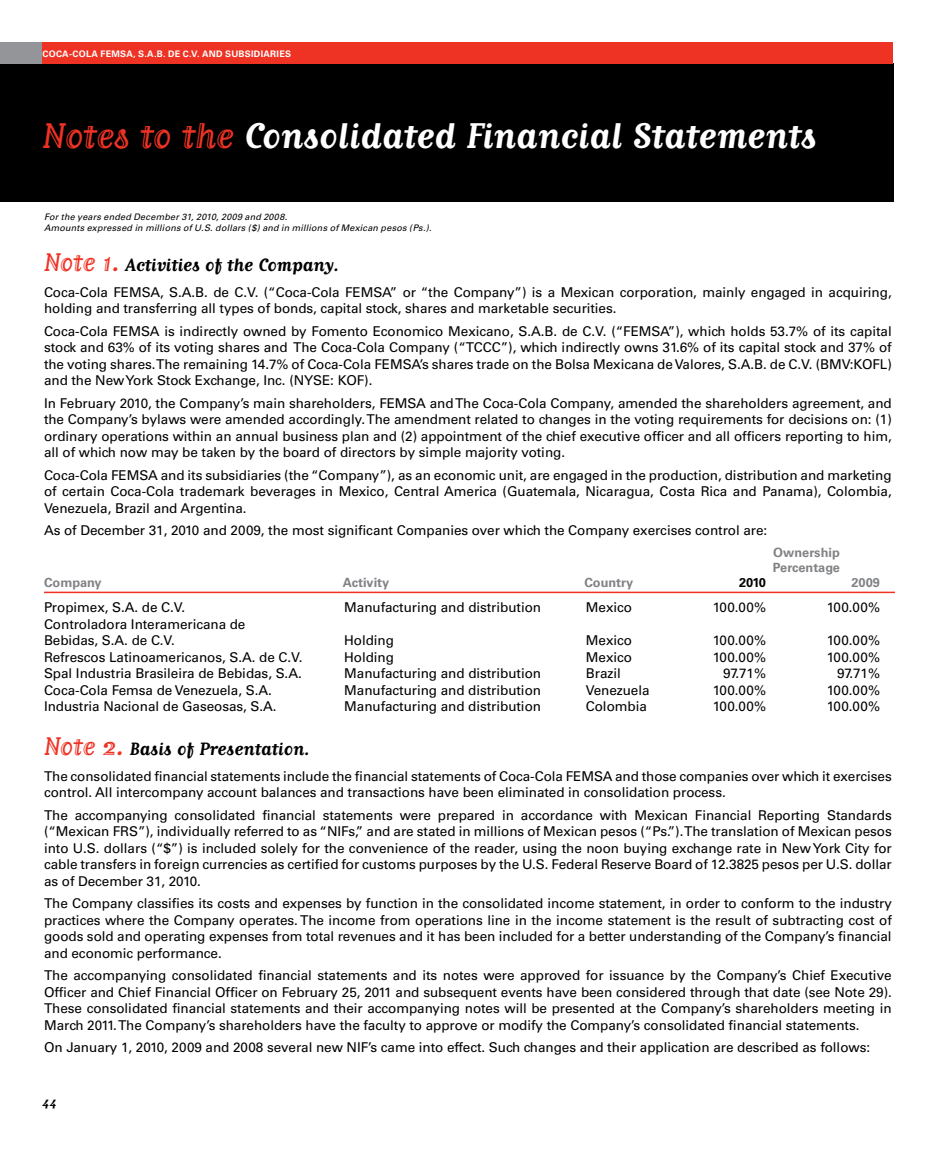
<style>
.page{position:relative;width:936px;height:1149px;background:#fff}
.page>*{position:absolute;margin:0;border:0;box-sizing:border-box;transform-origin:0 0}
.t1{font:700 42px "Matrix Script";letter-spacing:.005em;color:#fff}
.t2{font:700 21px "Matrix Script";color:#000}
.t3{font:700 15px "Matrix Script";color:#000}
.t4{font:13.5px/16.5px "Univers";letter-spacing:-.005em;color:#000;text-align:justify}
.t5{font:700 12.75px/15.3px "Univers";color:#808285}
.t6{font:700 12.75px "Univers";color:#000}
.t7{font:italic 9px/10.8px "Univers";letter-spacing:.02em;color:#000}
.t8{font:700 9px "Univers";letter-spacing:.03em;color:#fff}
.s1{font-family:"Matrix Inline Script";font-weight:400;color:#ee3224}
.s2{font-family:"Matrix Inline Script";font-weight:400;font-size:30px;color:#ee3224}
</style>
<div class="page">
<div style="left:0;top:64px;width:893px;height:138px;background:#000"></div>
<div style="left:0;top:43px;width:43px;height:21px;background:#939598"></div>
<div style="left:43px;top:43px;width:850px;height:21px;background:#ee3224"></div>
<hr style="left:44px;top:591px;width:850px;height:2px;background:#ee3224">
<p class="t8" style="left:43px;top:48px;width:250px">COCA-COLA FEMSA, S.A.B. DE C.V. AND SUBSIDIARIES</p>
<h1 class="t1" style="left:43px;top:114px;width:775px"><span class="s1">Notes to the</span> Consolidated Financial Statements</h1>
<p class="t7" style="left:44px;top:211px;width:389px">For the years ended December 31, 2010, 2009 and 2008.<br>Amounts expressed in millions of U.S. dollars ($) and in millions of Mexican pesos (Ps.).</p>
<h2 class="t2" style="left:44px;top:254px;width:297px"><span class="s2">Note 1.</span> Activities of the Company.</h2>
<p class="t4" style="left:44px;top:284px;width:849px">Coca-Cola FEMSA, S.A.B. de C.V. (“Coca-Cola FEMSA” or “the Company”) is a Mexican corporation, mainly engaged in acquiring, holding and transferring all types of bonds, capital stock, shares and marketable securities.</p>
<p class="t4" style="left:44px;top:323px;width:849px">Coca-Cola FEMSA is indirectly owned by Fomento Economico Mexicano, S.A.B. de C.V. (“FEMSA”), which holds 53.7% of its capital stock and 63% of its voting shares and The Coca-Cola Company (“TCCC”), which indirectly owns 31.6% of its capital stock and 37% of the voting shares. The remaining 14.7% of Coca-Cola FEMSA’s shares trade on the Bolsa Mexicana de Valores, S.A.B. de C.V. (BMV:KOFL) and the New York Stock Exchange, Inc. (NYSE: KOF).</p>
<p class="t4" style="left:44px;top:395px;width:849px">In February 2010, the Company’s main shareholders, FEMSA and The Coca-Cola Company, amended the shareholders agreement, and the Company’s bylaws were amended accordingly. The amendment related to changes in the voting requirements for decisions on: (1) ordinary operations within an annual business plan and (2) appointment of the chief executive officer and all officers reporting to him, all of which now may be taken by the board of directors by simple majority voting.</p>
<p class="t4" style="left:44px;top:467px;width:849px">Coca-Cola FEMSA and its subsidiaries (the “Company”), as an economic unit, are engaged in the production, distribution and marketing of certain Coca-Cola trademark beverages in Mexico, Central America (Guatemala, Nicaragua, Costa Rica and Panama), Colombia, Venezuela, Brazil and Argentina.</p>
<p class="t4" style="left:44px;top:522px;width:724px">As of December 31, 2010 and 2009, the most significant Companies over which the Company exercises control are:</p>
<p class="t5" style="left:773px;top:544px;width:69px">Ownership<br>Percentage</p>
<p class="t5" style="left:44px;top:575px;width:59px">Company</p>
<p class="t5" style="left:343px;top:575px;width:48px">Activity</p>
<p class="t5" style="left:584px;top:575px;width:50px">Country</p>
<p class="t6" style="left:739px;top:575px;width:28px">2010</p>
<p class="t5" style="left:851px;top:575px;width:30px">2009</p>
<p class="t4" style="left:44px;top:599px;width:143px">Propimex, S.A. de C.V.</p>
<p class="t4" style="left:344px;top:599px;width:198px">Manufacturing and distribution</p>
<p class="t4" style="left:586px;top:599px;width:48px">Mexico</p>
<p class="t4" style="left:712px;top:599px;width:55px">100.00%</p>
<p class="t4" style="left:826px;top:599px;width:55px">100.00%</p>
<p class="t4" style="left:44px;top:615px;width:203px">Controladora Interamericana de<br>Bebidas, S.A. de C.V.</p>
<p class="t4" style="left:344px;top:632px;width:51px">Holding</p>
<p class="t4" style="left:586px;top:632px;width:48px">Mexico</p>
<p class="t4" style="left:712px;top:632px;width:55px">100.00%</p>
<p class="t4" style="left:826px;top:632px;width:55px">100.00%</p>
<p class="t4" style="left:44px;top:648px;width:260px">Refrescos Latinoamericanos, S.A. de C.V.</p>
<p class="t4" style="left:344px;top:648px;width:51px">Holding</p>
<p class="t4" style="left:586px;top:648px;width:48px">Mexico</p>
<p class="t4" style="left:712px;top:648px;width:55px">100.00%</p>
<p class="t4" style="left:826px;top:648px;width:55px">100.00%</p>
<p class="t4" style="left:44px;top:665px;width:259px">Spal Industria Brasileira de Bebidas, S.A.</p>
<p class="t4" style="left:344px;top:665px;width:198px">Manufacturing and distribution</p>
<p class="t4" style="left:586px;top:665px;width:36px">Brazil</p>
<p class="t4" style="left:723px;top:665px;width:44px">97.71%</p>
<p class="t4" style="left:837px;top:665px;width:44px">97.71%</p>
<p class="t4" style="left:44px;top:681px;width:229px">Coca-Cola Femsa de Venezuela, S.A.</p>
<p class="t4" style="left:344px;top:681px;width:198px">Manufacturing and distribution</p>
<p class="t4" style="left:586px;top:681px;width:65px">Venezuela</p>
<p class="t4" style="left:712px;top:681px;width:55px">100.00%</p>
<p class="t4" style="left:826px;top:681px;width:55px">100.00%</p>
<p class="t4" style="left:44px;top:698px;width:234px">Industria Nacional de Gaseosas, S.A.</p>
<p class="t4" style="left:344px;top:698px;width:198px">Manufacturing and distribution</p>
<p class="t4" style="left:586px;top:698px;width:63px">Colombia</p>
<p class="t4" style="left:712px;top:698px;width:55px">100.00%</p>
<p class="t4" style="left:826px;top:698px;width:55px">100.00%</p>
<h2 class="t2" style="left:44px;top:738px;width:267px"><span class="s2">Note 2.</span> Basis of Presentation.</h2>
<p class="t4" style="left:44px;top:767px;width:849px">The consolidated financial statements include the financial statements of Coca-Cola FEMSA and those companies over which it exercises control. All intercompany account balances and transactions have been eliminated in consolidation process.</p>
<p class="t4" style="left:44px;top:806px;width:849px">The accompanying consolidated financial statements were prepared in accordance with Mexican Financial Reporting Standards (“Mexican FRS”), individually referred to as “NIFs,” and are stated in millions of Mexican pesos (“Ps.”). The translation of Mexican pesos into U.S. dollars (“$”) is included solely for the convenience of the reader, using the noon buying exchange rate in New York City for cable transfers in foreign currencies as certified for customs purposes by the U.S. Federal Reserve Board of 12.3825 pesos per U.S. dollar as of December 31, 2010.</p>
<p class="t4" style="left:44px;top:894px;width:849px">The Company classifies its costs and expenses by function in the consolidated income statement, in order to conform to the industry practices where the Company operates. The income from operations line in the income statement is the result of subtracting cost of goods sold and operating expenses from total revenues and it has been included for a better understanding of the Company’s financial and economic performance.</p>
<p class="t4" style="left:44px;top:966px;width:849px">The accompanying consolidated financial statements and its notes were approved for issuance by the Company’s Chief Executive Officer and Chief Financial Officer on February 25, 2011 and subsequent events have been considered through that date (see Note 29).<br>These consolidated financial statements and their accompanying notes will be presented at the Company’s shareholders meeting in March 2011. The Company’s shareholders have the faculty to approve or modify the Company’s consolidated financial statements.</p>
<p class="t4" style="left:44px;top:1038px;width:827px">On January 1, 2010, 2009 and 2008 several new NIF’s came into effect. Such changes and their application are described as follows:</p>
<p class="t3" style="left:43px;top:1094px;width:16px">44</p>
</div>
